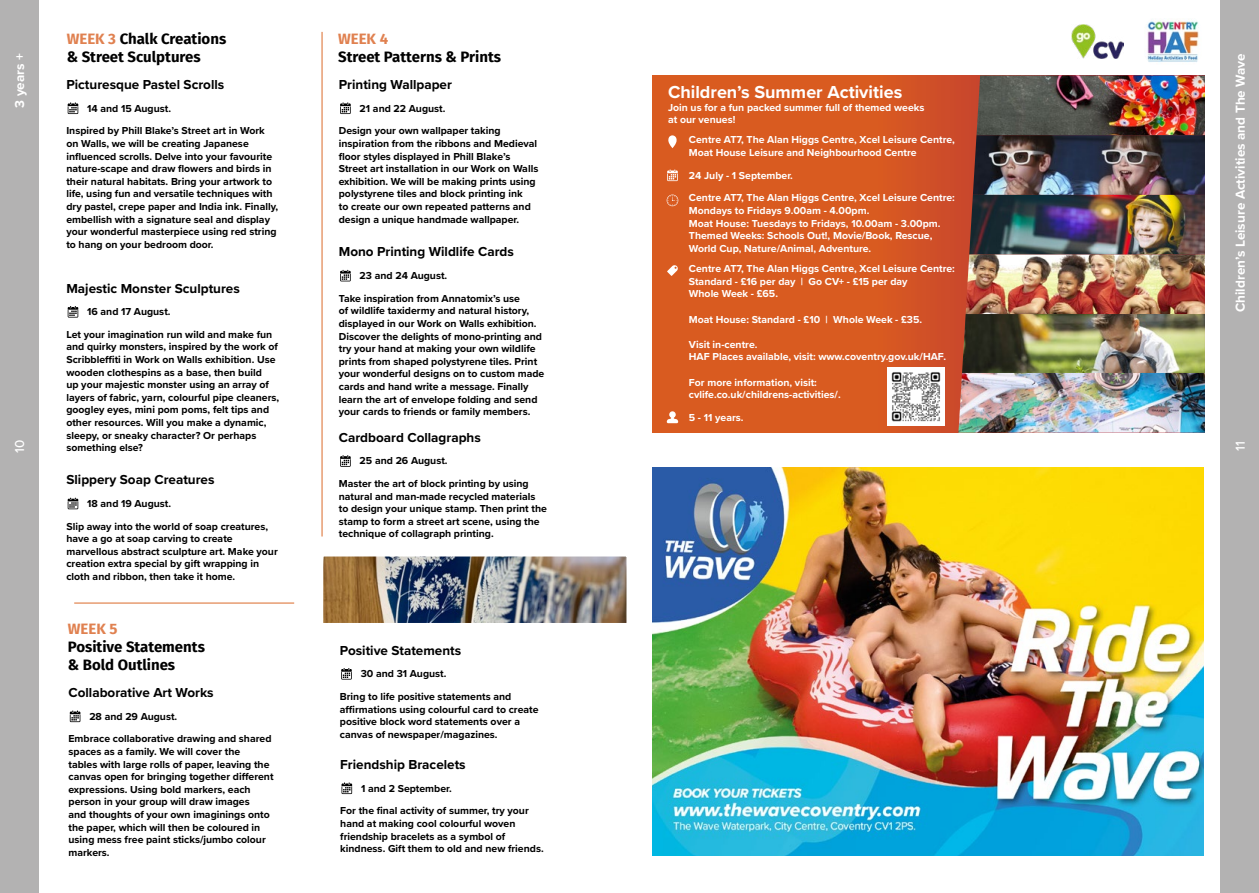
<style>
.page{position:relative;width:1259px;height:893px;background:#fff}
.page>*{position:absolute;margin:0;border:0;box-sizing:border-box;transform-origin:0 0}
.t1{font:700 18px "Proxima Nova";color:#fff}
.t2{font:700 15px/18px "Fira Sans";color:#000}
.t3{font:700 15px "Fira Sans";color:#e08150}
.t4{font:700 13.5px "Proxima Nova";color:#000}
.t5{font:700 13.5px "Proxima Nova";color:#fff}
.t6{font:500 13.5px "Proxima Nova";color:#fff}
.t7{font:700 10.5px/12.6px "Proxima Nova";color:#000}
.t8{font:700 10.5px/12.6px "Proxima Nova";color:#fff}
.s1{color:#e08150}
</style>
<div class="page">
<svg style="left:652px;top:75px;width:324px;height:358px;background:#d75821"></svg>
<svg style="left:68px;top:102px;width:10px;height:12px"></svg>
<svg style="left:68px;top:306px;width:10px;height:12px"></svg>
<svg style="left:68px;top:498px;width:10px;height:11px"></svg>
<svg style="left:340px;top:102px;width:11px;height:12px"></svg>
<svg style="left:340px;top:270px;width:11px;height:11px"></svg>
<svg style="left:340px;top:455px;width:11px;height:12px"></svg>
<svg style="left:70px;top:710px;width:10px;height:12px"></svg>
<svg style="left:341px;top:668px;width:11px;height:12px"></svg>
<svg style="left:341px;top:782px;width:11px;height:12px"></svg>
<hr style="left:321px;top:32px;width:2px;height:504px;background:#e79c71">
<hr style="left:74px;top:602px;width:220px;height:2px;background:#e79c71">
<img style="left:976px;top:75px;width:229px;height:60px">
<img style="left:973px;top:135px;width:232px;height:60px">
<img style="left:969px;top:195px;width:236px;height:60px">
<img style="left:965px;top:255px;width:240px;height:59px">
<img style="left:962px;top:314px;width:243px;height:59px">
<img style="left:958px;top:373px;width:247px;height:60px">
<img style="left:1147px;top:20px;width:52px;height:42px">
<svg style="left:668px;top:135px;width:9px;height:13px"></svg>
<svg style="left:667px;top:169px;width:11px;height:12px"></svg>
<svg style="left:666px;top:195px;width:12px;height:11px"></svg>
<svg style="left:667px;top:265px;width:11px;height:11px"></svg>
<svg style="left:667px;top:411px;width:11px;height:12px"></svg>
<img style="left:887px;top:368px;width:57px;height:57px">
<img style="left:1072px;top:24px;width:51px;height:34px">
<img style="left:324px;top:557px;width:301px;height:65px">
<div style="left:320px;top:553px;width:309px;height:73px;border:3px solid #fff"></div>
<img style="left:653px;top:468px;width:550px;height:387px">
<div style="left:0;top:0;width:38px;height:893px;background:#b3b2b2"></div>
<div style="left:1220px;top:0;width:39px;height:893px;background:#b3b2b2"></div>
<p class="t5" style="left:9px;top:108px;width:56px;rotate:-90deg">3 years +</p>
<p class="t6" style="left:9px;top:453px;width:15px;rotate:-90deg">10</p>
<h2 class="t2" style="left:67px;top:29px;width:161px"><span class="s1">WEEK 3</span> Chalk Creations &amp; Street Sculptures</h2>
<p class="t4" style="left:66px;top:74px;width:159px">Picturesque Pastel Scrolls</p>
<p class="t7" style="left:66px;top:97px;width:200px;line-height:22.6px;text-indent:21px">14 and 15 August.<br>Inspired by Phill Blake’s Street art in Work</p>
<p class="t7" style="left:66px;top:137px;width:213px">on Walls, we will be creating Japanese influenced scrolls. Delve into your favourite nature-scape and draw flowers and birds in their natural habitats. Bring your artwork to life, using fun and versatile techniques with dry pastel, crepe paper and India ink. Finally, embellish with a signature seal and display your wonderful masterpiece using red string to hang on your bedroom door.</p>
<p class="t4" style="left:66px;top:278px;width:175px">Majestic Monster Sculptures</p>
<p class="t7" style="left:66px;top:300px;width:207px;line-height:22.6px;text-indent:21px">16 and 17 August.<br>Let your imagination run wild and make fun</p>
<p class="t7" style="left:66px;top:340px;width:214px">and quirky monsters, inspired by the work of Scribbleffiti in Work on Walls exhibition. Use wooden clothespins as a base, then build<br>up your majestic monster using an array of layers of fabric, yarn, colourful pipe cleaners, googley eyes, mini pom poms, felt tips and other resources. Will you make a dynamic, sleepy, or sneaky character? Or perhaps something else?</p>
<p class="t4" style="left:66px;top:470px;width:150px">Slippery Soap Creatures</p>
<p class="t7" style="left:66px;top:492px;width:203px;line-height:22.6px;text-indent:21px">18 and 19 August.<br>Slip away into the world of soap creatures,</p>
<p class="t7" style="left:66px;top:532px;width:213px">have a go at soap carving to create marvellous abstract sculpture art. Make your creation extra special by gift wrapping in cloth and ribbon, then take it home.</p>
<h2 class="t3" style="left:68px;top:617px;width:51px">WEEK 5</h2>
<h2 class="t2" style="left:68px;top:637px;width:139px">Positive Statements &amp; Bold Outlines</h2>
<p class="t4" style="left:69px;top:682px;width:147px">Collaborative Art Works</p>
<p class="t7" style="left:69px;top:705px;width:204px;line-height:22.6px;text-indent:21px">28 and 29 August.<br>Embrace collaborative drawing and shared</p>
<p class="t7" style="left:69px;top:745px;width:206px">spaces as a family. We will cover the<br>tables with large rolls of paper, leaving the canvas open for bringing together different expressions. Using bold markers, each person in your group will draw images<br>and thoughts of your own imaginings onto the paper, which will then be coloured in using mess free paint sticks/jumbo colour markers.</p>
<h2 class="t3" style="left:338px;top:26px;width:52px">WEEK 4</h2>
<h2 class="t2" style="left:338px;top:47px;width:164px">Street Patterns &amp; Prints</h2>
<p class="t4" style="left:339px;top:74px;width:115px">Printing Wallpaper</p>
<p class="t7" style="left:339px;top:97px;width:163px;line-height:22.6px;text-indent:21px">21 and 22 August.<br>Design your own wallpaper taking</p>
<p class="t7" style="left:339px;top:137px;width:201px">inspiration from the ribbons and Medieval floor styles displayed in Phill Blake’s Street art installation in our Work on Walls exhibition. We will be making prints using polystyrene tiles and block printing ink<br>to create our own repeated patterns and design a unique handmade wallpaper.</p>
<p class="t4" style="left:339px;top:242px;width:177px">Mono Printing Wildlife Cards</p>
<p class="t7" style="left:339px;top:264px;width:183px;line-height:22.6px;text-indent:21px">23 and 24 August.<br>Take inspiration from Annatomix’s use</p>
<p class="t7" style="left:339px;top:304px;width:207px">of wildlife taxidermy and natural history, displayed in our Work on Walls exhibition.<br>Discover the delights of mono-printing and try your hand at making your own wildlife prints from shaped polystyrene tiles. Print your wonderful designs on to custom made cards and hand write a message. Finally learn the art of envelope folding and send your cards to friends or family members.</p>
<p class="t4" style="left:339px;top:427px;width:144px">Cardboard Collagraphs</p>
<p class="t7" style="left:339px;top:449px;width:191px;line-height:22.6px;text-indent:21px">25 and 26 August.<br>Master the art of block printing by using</p>
<p class="t7" style="left:339px;top:490px;width:210px">natural and man-made recycled materials to design your unique stamp. Then print the stamp to form a street art scene, using the technique of collagraph printing.</p>
<p class="t4" style="left:340px;top:640px;width:123px">Positive Statements</p>
<p class="t7" style="left:340px;top:662px;width:173px;line-height:22.6px;text-indent:21px">30 and 31 August.<br>Bring to life positive statements and</p>
<p class="t7" style="left:340px;top:702px;width:200px">affirmations using colourful card to create positive block word statements over a canvas of newspaper/magazines.</p>
<p class="t4" style="left:340px;top:754px;width:127px">Friendship Bracelets</p>
<p class="t7" style="left:340px;top:777px;width:190px;line-height:22.6px;text-indent:21px">1 and 2 September.<br>For the final activity of summer, try your</p>
<p class="t7" style="left:340px;top:817px;width:205px">hand at making cool colourful woven friendship bracelets as a symbol of kindness. Gift them to old and new friends.</p>
<h1 class="t1" style="left:668px;top:78px;width:236px">Children’s Summer Activities</h1>
<p class="t8" style="left:668px;top:100px;width:258px">Join us for a fun packed summer full of themed weeks at our venues!</p>
<p class="t8" style="left:689px;top:133px;width:267px">Centre AT7, The Alan Higgs Centre, Xcel Leisure Centre,<br>Moat House Leisure and Neighbourhood Centre</p>
<p class="t8" style="left:689px;top:164px;width:267px;line-height:22.6px">24 July - 1 September.<br>Centre AT7, The Alan Higgs Centre, Xcel Leisure Centre:</p>
<p class="t8" style="left:689px;top:204px;width:253px">Mondays to Fridays 9.00am - 4.00pm.<br>Moat House: Tuesdays to Fridays, 10.00am - 3.00pm.<br>Themed Weeks: Schools Out!, Movie/Book, Rescue, World Cup, Nature/Animal, Adventure.</p>
<p class="t8" style="left:689px;top:262px;width:267px">Centre AT7, The Alan Higgs Centre, Xcel Leisure Centre:<br>Standard - £16 per day | Go CV+ - £15 per day<br>Whole Week - £65.</p>
<p class="t8" style="left:689px;top:312px;width:235px">Moat House: Standard - £10 | Whole Week - £35.</p>
<p class="t8" style="left:689px;top:338px;width:259px">Visit in-centre.<br>HAF Places available, visit: www.coventry.gov.uk/HAF.</p>
<p class="t8" style="left:689px;top:375px;width:153px">For more information, visit: cvlife.co.uk/childrens-activities/.</p>
<p class="t8" style="left:689px;top:411px;width:56px">5 - 11 years.</p>
<p class="t5" style="left:1230px;top:312px;width:260px;rotate:-90deg">Children’s Leisure Activities and The Wave</p>
<p class="t6" style="left:1230px;top:451px;width:11px;rotate:-90deg">11</p>
</div>
